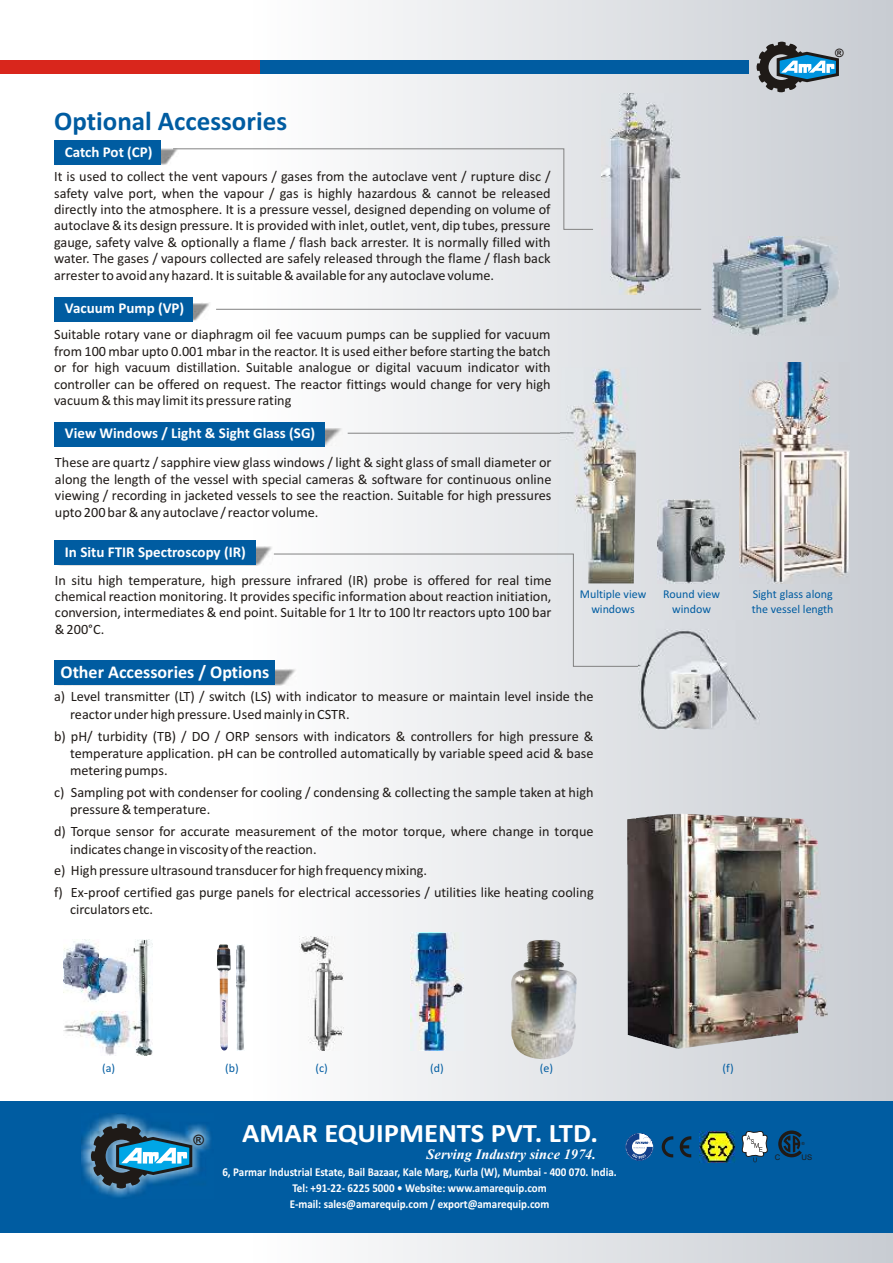
<style>
.page{position:relative;width:893px;height:1263px;background:#fff}
.page>*{position:absolute;margin:0;border:0;box-sizing:border-box;transform-origin:0 0}
.t1{font:700 27px "Calibri";color:#005ca1}
.t2{font:700 26.7px "Calibri";color:#fff;scale:1.07 1}
.t3{font:700 18px "Calibri";color:#fff}
.t4{font:700 15px "Calibri";color:#fff}
.t5{font:italic 700 14.4px "Times New Roman";color:#fff}
.t6{font:14.25px/16.4px "Calibri";color:#1f1a17;text-align:justify}
.t7{font:700 14.25px "Arial";color:#1f1a17}
.t8{font:700 12px/16px "Calibri";color:#fff;text-align:center;scale:.92 1}
.t9{font:12px/14.7px "Calibri";color:#005ca1;text-align:center}
.t10{font:700 11.55px "Arial";color:#1f1a17}
.t11{font:7.65px "Arial";color:#1f1a17}
.t12{font:italic 4.2px "Arial";color:#1f1a17}
</style>
<div class="page">
<div style="left:0;top:0;width:893px;height:1263px;background:linear-gradient(to right,#fff,#cbcfd5)"></div>
<svg style="left:756px;top:41px;width:84px;height:52px;background:#79909d"></svg>
<div style="left:257px;top:60px;width:491px;height:14px;background:#005ca1"></div>
<div style="left:0;top:60px;width:260px;height:14px;background:#d9261c"></div>
<div style="left:0;top:1101px;width:893px;height:131px;background:#005ca1"></div>
<img style="left:161px;top:149px;width:11px;height:16px">
<div style="left:54px;top:141px;width:107px;height:24px;background:#005ca1"></div>
<img style="left:192px;top:303px;width:19px;height:18px">
<div style="left:54px;top:297px;width:138px;height:24px;background:#005ca1"></div>
<img style="left:712px;top:237px;width:127px;height:99px">
<img style="left:601px;top:93px;width:80px;height:202px">
<img style="left:657px;top:500px;width:68px;height:83px">
<svg style="left:172px;top:148px;width:422px;height:82px"></svg>
<img style="left:324px;top:428px;width:18px;height:19px">
<div style="left:54px;top:422px;width:270px;height:25px;background:#005ca1"></div>
<hr style="left:348px;top:433px;width:225px;height:1px;background:#828282">
<img style="left:740px;top:362px;width:110px;height:221px">
<img style="left:558px;top:367px;width:80px;height:186px">
<img style="left:255px;top:547px;width:18px;height:18px">
<div style="left:54px;top:541px;width:201px;height:24px;background:#005ca1"></div>
<svg style="left:273px;top:553px;width:366px;height:114px"></svg>
<img style="left:638px;top:620px;width:122px;height:110px">
<hr style="left:216px;top:309px;width:485px;height:1px;background:#828282">
<img style="left:275px;top:669px;width:21px;height:16px">
<div style="left:55px;top:660px;width:220px;height:25px;background:#005ca1"></div>
<img style="left:299px;top:937px;width:44px;height:114px">
<img style="left:217px;top:944px;width:14px;height:106px">
<img style="left:236px;top:944px;width:10px;height:106px">
<img style="left:63px;top:940px;width:90px;height:115px">
<img style="left:410px;top:933px;width:53px;height:118px">
<img style="left:511px;top:940px;width:66px;height:119px">
<img style="left:627px;top:814px;width:201px;height:235px">
<img style="left:627px;top:817px;width:22px;height:47px">
<img style="left:81px;top:1114px;width:130px;height:83px">
<svg style="left:91px;top:1123px;width:103px;height:66px;background:#387292"></svg>
<svg style="left:625px;top:1133px;width:28px;height:28px"></svg>
<svg style="left:662px;top:1136px;width:11px;height:21px"></svg>
<svg style="left:680px;top:1136px;width:11px;height:21px"></svg>
<img style="left:700px;top:1131px;width:35px;height:31px">
<svg style="left:742px;top:1131px;width:26px;height:31px"></svg>
<svg style="left:778px;top:1130px;width:24px;height:27px"></svg>
<p class="t10" style="left:835px;top:49px;width:10px">®</p>
<h1 class="t1" style="left:54px;top:109px;width:235px">Optional Accessories</h1>
<p class="t6" style="left:54px;top:170px;width:498px">It is used to collect the vent vapours / gases from the autoclave vent / rupture disc / safety valve port, when the vapour / gas is highly hazardous &amp; cannot be released directly into the atmosphere. It is a pressure vessel, designed depending on volume of autoclave&amp; its design pressure. It is provided with inlet, outlet, vent, dip tubes, pressure gauge, safety valve &amp; optionally a flame / flash back arrester. It is normally filled with water. The gases / vapours collected are safely released through the flame / flash back arrester to avoid any hazard. It is suitable &amp; available for any autoclave volume.</p>
<p class="t4" style="left:65px;top:145px;width:89px">Catch Pot (CP)</p>
<p class="t4" style="left:65px;top:302px;width:121px">Vacuum Pump (VP)</p>
<p class="t6" style="left:54px;top:328px;width:498px">Suitable rotary vane or diaphragm oil fee vacuum pumps can be supplied for vacuum from 100 mbar upto 0.001 mbar in the reactor. It is used either before starting the batch or for high vacuum distillation. Suitable analogue or digital vacuum indicator with controller can be offered on request. The reactor fittings would change for very high vacuum &amp; this may limit its pressure rating</p>
<p class="t4" style="left:65px;top:427px;width:252px">View Windows / Light &amp; Sight Glass (SG)</p>
<p class="t6" style="left:55px;top:456px;width:498px">These are quartz / sapphire view glass windows / light &amp; sight glass of small diameter or along the length of the vessel with special cameras &amp; software for continuous online viewing / recording in jacketed vessels to see the reaction. Suitable for high pressures upto 200 bar &amp; any autoclave / reactor volume.</p>
<p class="t4" style="left:65px;top:545px;width:182px">In Situ FTIR Spectroscopy (IR)</p>
<p class="t6" style="left:55px;top:573px;width:498px">In situ high temperature, high pressure infrared (IR) probe is offered for real time chemical reaction monitoring. It provides specific information about reaction initiation, conversion, intermediates &amp; end point. Suitable for 1 ltr to 100 ltr reactors upto 100 bar &amp; 200°C.</p>
<p class="t3" style="left:61px;top:664px;width:210px">Other Accessories / Options</p>
<p class="t9" style="left:580px;top:588px;width:68px">Multiple view windows</p>
<p class="t6" style="left:70px;top:689px;width:525px;line-height:17.4px;text-indent:-16px">a) Level transmitter (LT) / switch (LS) with indicator to measure or maintain level inside the reactor under high pressure. Used mainly in CSTR.</p>
<p class="t6" style="left:70px;top:728px;width:525px;line-height:17.4px;text-indent:-16px">b) pH/ turbidity (TB) / DO / ORP sensors with indicators &amp; controllers for high pressure &amp; temperature application. pH can be controlled automatically by variable speed acid &amp; base metering pumps.</p>
<p class="t6" style="left:70px;top:785px;width:525px;line-height:17.4px;text-indent:-16px">c) Sampling pot with condenser for cooling / condensing &amp; collecting the sample taken at high pressure &amp; temperature.</p>
<p class="t6" style="left:70px;top:824px;width:525px;line-height:17.4px;text-indent:-16px">d) Torque sensor for accurate measurement of the motor torque, where change in torque indicates change in viscosity of the reaction.</p>
<p class="t6" style="left:54px;top:861px;width:541px;line-height:21.8px">e) High pressure ultrasound transducer for high frequency mixing.<br>f) Ex-proof certified gas purge panels for electrical accessories / utilities like heating cooling</p>
<p class="t6" style="left:70px;top:903px;width:85px">circulators etc.</p>
<p class="t9" style="left:663px;top:588px;width:58px">Round view window</p>
<p class="t9" style="left:752px;top:588px;width:83px;text-align:left">Sight glass along the vessel length</p>
<p class="t9" style="left:102px;top:1061px;width:15px">(a)</p>
<p class="t9" style="left:225px;top:1061px;width:15px">(b)</p>
<p class="t9" style="left:316px;top:1061px;width:14px">(c)</p>
<p class="t9" style="left:430px;top:1061px;width:15px">(d)</p>
<p class="t9" style="left:540px;top:1061px;width:15px">(e)</p>
<p class="t9" style="left:722px;top:1061px;width:13px">(f)</p>
<p class="t7" style="left:194px;top:1134px;width:12px">®</p>
<h2 class="t2" style="left:242px;top:1122px;width:334px">AMAR EQUIPMENTS PVT. LTD.</h2>
<p class="t8" style="left:222px;top:1165px;width:430px">6, Parmar Industrial Estate, Bail Bazaar, Kale Marg, Kurla (W), Mumbai - 400 070. India.<br>Tel: +91-22- 6225 5000 • Website: www.amarequip.com<br>E-mail: sales@amarequip.com / export@amarequip.com</p>
<p class="t5" style="left:427px;top:1149px;width:171px">Serving Industry since 1974.</p>
<p class="t12" style="left:802px;top:1142px;width:5px">®</p>
<p class="t11" style="left:775px;top:1155px;width:7px">C</p>
<p class="t11" style="left:801px;top:1155px;width:12px">US</p>
</div>
